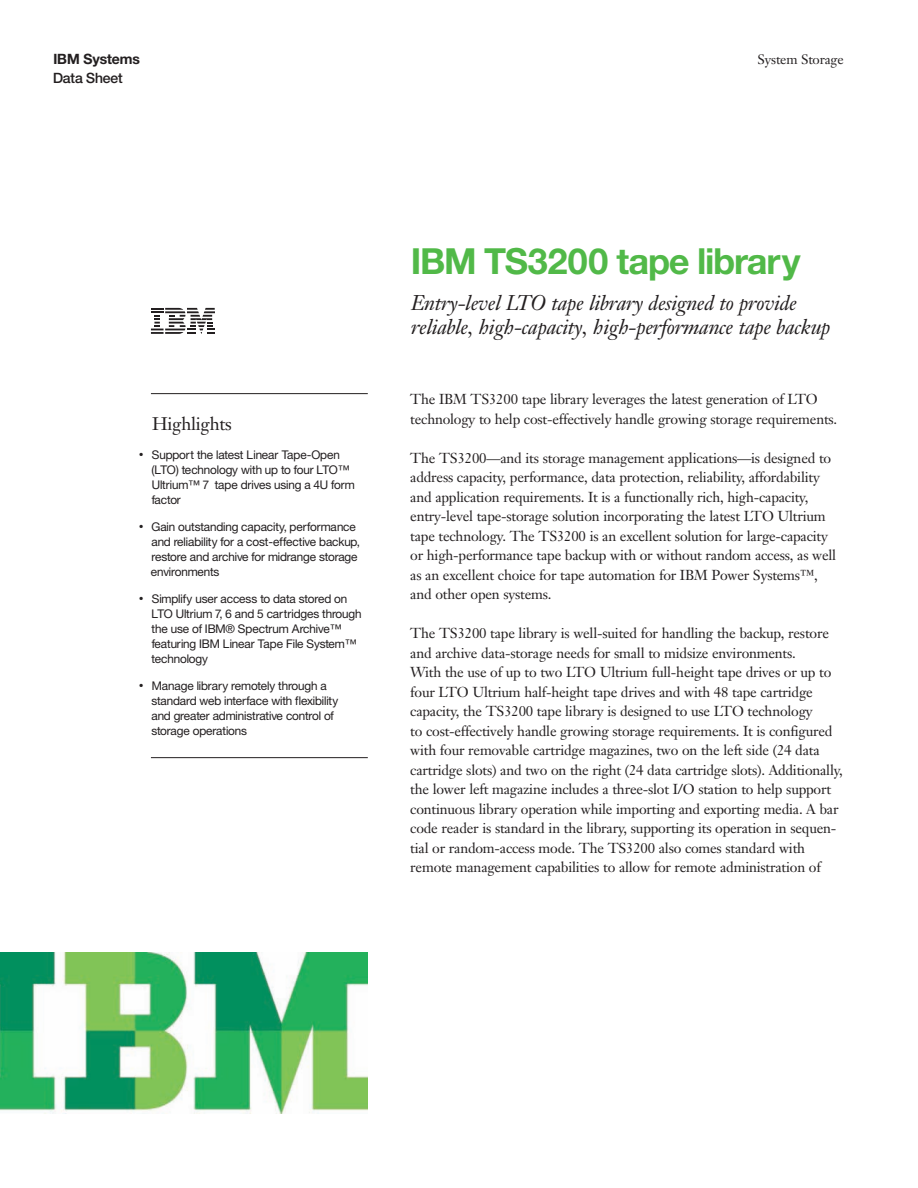
<style>
.page{position:relative;width:918px;height:1188px;background:#fff}
.page>*{position:absolute;margin:0;border:0;box-sizing:border-box;transform-origin:0 0}
.t1{font:700 36px "Helv Neuefor IBM";letter-spacing:-.02em;color:#51b948}
.t2{font:italic 21px/24px "Janson Text LT Pro";letter-spacing:-.015em;color:#231f20}
.t3{font:18px "Janson Text LT Pro";letter-spacing:-.015em;color:#231f20}
.t4{font:14.25px/19.5px "Janson Text LT Pro";letter-spacing:-.015em;color:#231f20}
.t5{font:700 14.25px/19.2px "Helv Neuefor IBM";color:#231f20}
.t6{font:13.5px "Janson Text LT Pro";letter-spacing:-.015em;color:#231f20}
.t7{font:12px/15px "Helv Neuefor IBM";letter-spacing:-.01em;color:#231f20}
.t8{font:4.5px "Zapf Dingbats";color:#231f20}
.s1{font-weight:500}
</style>
<div class="page">
<img style="left:0;top:953px;width:368px;height:161px">
<svg style="left:151px;top:308px;width:64px;height:26px"></svg>
<hr style="left:151px;top:393px;width:217px;height:1px;background:#231f20">
<hr style="left:151px;top:757px;width:217px;height:1px;background:#231f20">
<p class="t5" style="left:53px;top:49px;width:88px">IBM Systems<br><span class="s1">Data Sheet</span></p>
<p class="t6" style="left:758px;top:51px;width:87px">System Storage</p>
<h2 class="t3" style="left:152px;top:412px;width:81px">Highlights</h2>
<p class="t8" style="left:140px;top:453px;width:13px">●● ●●</p>
<p class="t7" style="left:152px;top:447px;width:205px">Support the latest Linear Tape-Open (LTO) technology with up to four LTO™<br>Ultrium™ 7 tape drives using a 4U form factor</p>
<p class="t8" style="left:140px;top:525px;width:13px">●● ●●</p>
<p class="t7" style="left:151px;top:519px;width:210px">Gain outstanding capacity, performance and reliability for a cost-effective backup, restore and archive for midrange storage environments</p>
<p class="t8" style="left:140px;top:597px;width:13px">●● ●●</p>
<p class="t7" style="left:152px;top:591px;width:211px">Simplify user access to data stored on<br>LTO Ultrium 7, 6 and 5 cartridges through the use of IBM® Spectrum Archive™ featuring IBM Linear Tape File System™ technology</p>
<p class="t7" style="left:151px;top:678px;width:188px">Manage library remotely through a standard web interface with flexibility and greater administrative control of storage operations</p>
<h1 class="t1" style="left:411px;top:238px;width:391px">IBM TS3200 tape library</h1>
<h2 class="t2" style="left:411px;top:291px;width:421px">Entry-level LTO tape library designed to provide reliable, high-capacity, high-performance tape backup</h2>
<p class="t4" style="left:410px;top:389px;width:429px">The IBM TS3200 tape library leverages the latest generation of LTO technology to help cost-effectively handle growing storage requirements.</p>
<p class="t4" style="left:410px;top:448px;width:427px">The TS3200—and its storage management applications—is designed to address capacity, performance, data protection, reliability, affordability and application requirements. It is a functionally rich, high-capacity, entry-level tape-storage solution incorporating the latest LTO Ultrium tape technology. The TS3200 is an excellent solution for large-capacity or high-performance tape backup with or without random access, as well as an excellent choice for tape automation for IBM Power Systems™, and other open systems.</p>
<p class="t4" style="left:410px;top:624px;width:434px">The TS3200 tape library is well-suited for handling the backup, restore and archive data-storage needs for small to midsize environments.<br>With the use of up to two LTO Ultrium full-height tape drives or up to four LTO Ultrium half-height tape drives and with 48 tape cartridge capacity, the TS3200 tape library is designed to use LTO technology<br>to cost-effectively handle growing storage requirements. It is configured with four removable cartridge magazines, two on the left side (24 data cartridge slots) and two on the right (24 data cartridge slots). Additionally, the lower left magazine includes a three-slot I/O station to help support continuous library operation while importing and exporting media. A bar code reader is standard in the library, supporting its operation in sequen&shy;tial or random-access mode. The TS3200 also comes standard with remote management capabilities to allow for remote administration of</p>
</div>
